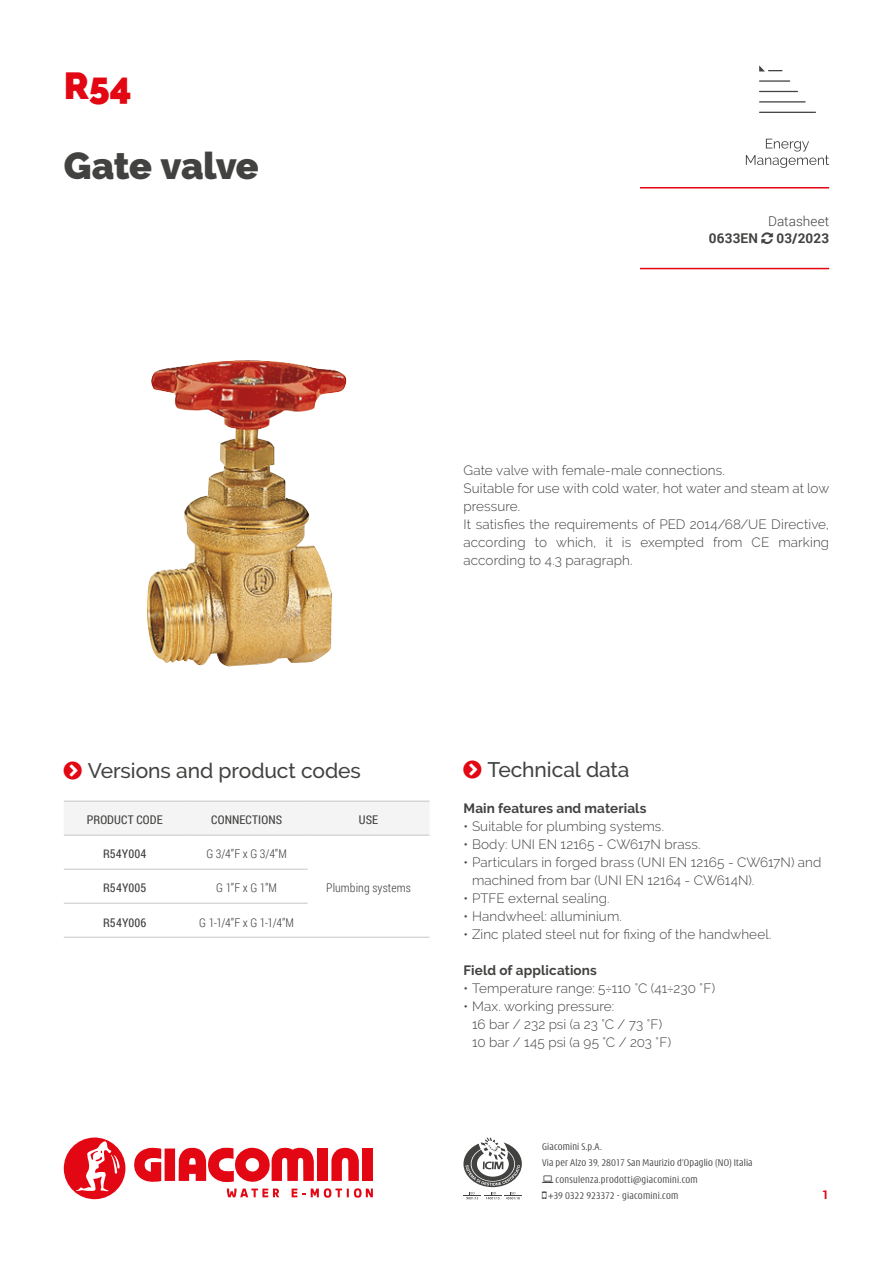
<style>
.page{position:relative;width:893px;height:1263px;background:#fff}
.page>*{position:absolute;margin:0;border:0;box-sizing:border-box;transform-origin:0 0}
.t1{font:900 37.5px "Raleway";letter-spacing:-.01em;color:#424241}
.t2{font:900 37.5px "Raleway";color:#e30613}
.t3{font:500 21px "Raleway";letter-spacing:-.005em;color:#424241}
.t4{font:300 13.5px/18px "Raleway";letter-spacing:.005em;color:#424241}
.t5{font:700 13.5px "Raleway";letter-spacing:.01em;color:#424241}
.t6{font:700 13.5px "Roboto";letter-spacing:.015em;color:#424241}
.t7{font:300 13.5px "Roboto";letter-spacing:.005em;color:#424241}
.t8{font:300 12px "Roboto Condensed";letter-spacing:.01em;color:#424241}
.t9{font:12px "Roboto Condensed";letter-spacing:.01em;color:#424241}
.t10{font:700 12px "Roboto";color:#e30613}
.t11{font:300 condensed 10.5px "Modena";letter-spacing:.02em;color:#424241}
</style>
<div class="page">
<svg style="left:134px;top:1148px;width:27px;height:34px"></svg>
<div style="left:165px;top:1148px;width:10px;height:33px;background:#e30613"></div>
<div style="left:317px;top:1148px;width:11px;height:33px;background:#e30613"></div>
<svg style="left:331px;top:1147px;width:28px;height:34px"></svg>
<div style="left:362px;top:1148px;width:11px;height:33px;background:#e30613"></div>
<svg style="left:179px;top:1147px;width:135px;height:35px"></svg>
<svg style="left:292px;top:1188px;width:13px;height:9px"></svg>
<svg style="left:311px;top:1188px;width:62px;height:10px"></svg>
<svg style="left:227px;top:1188px;width:52px;height:9px"></svg>
<svg style="left:64px;top:1137px;width:62px;height:62px"></svg>
<svg style="left:463px;top:1137px;width:59px;height:62px"></svg>
<hr style="left:640px;top:187px;width:189px;height:1px;background:#e30613">
<hr style="left:640px;top:268px;width:189px;height:1px;background:#e30613">
<svg style="left:759px;top:65px;width:57px;height:48px"></svg>
<svg style="left:746px;top:139px;width:83px;height:29px"></svg>
<img style="left:147px;top:360px;width:199px;height:306px">
<svg style="left:64px;top:802px;width:365px;height:135px"></svg>
<hr style="left:64px;top:801px;width:122px;height:1px;background:#c6c6c6">
<hr style="left:186px;top:801px;width:122px;height:1px;background:#c6c6c6">
<hr style="left:308px;top:801px;width:121px;height:1px;background:#c6c6c6">
<hr style="left:64px;top:835px;width:122px;height:1px;background:#c6c6c6">
<hr style="left:186px;top:835px;width:122px;height:1px;background:#c6c6c6">
<hr style="left:308px;top:835px;width:121px;height:1px;background:#c6c6c6">
<hr style="left:64px;top:869px;width:122px;height:1px;background:#c6c6c6">
<hr style="left:186px;top:869px;width:122px;height:1px;background:#c6c6c6">
<hr style="left:64px;top:903px;width:122px;height:1px;background:#c6c6c6">
<hr style="left:186px;top:903px;width:122px;height:1px;background:#c6c6c6">
<hr style="left:64px;top:937px;width:122px;height:1px;background:#c6c6c6">
<hr style="left:186px;top:937px;width:122px;height:1px;background:#c6c6c6">
<hr style="left:308px;top:937px;width:121px;height:1px;background:#c6c6c6">
<h1 class="t2" style="left:64px;top:64px;width:69px">R54</h1>
<h1 class="t1" style="left:64px;top:144px;width:196px">Gate valve</h1>
<p class="t7" style="left:768px;top:212px;width:63px">Datasheet</p>
<p class="t6" style="left:709px;top:228px;width:51px">0633EN</p>
<p class="t6" style="left:776px;top:228px;width:54px">03/2023</p>
<p class="t4" style="left:463px;top:461px;width:367px">Gate valve with female-male connections.<br>Suitable for use with cold water, hot water and steam at low pressure.<br>It satisfies the requirements of PED 2014/68/UE Directive, according to which, it is exempted from CE marking according to 4.3 paragraph.</p>
<h2 class="t3" style="left:88px;top:758px;width:275px">Versions and product codes</h2>
<p class="t9" style="left:87px;top:812px;width:78px">PRODUCT CODE</p>
<p class="t9" style="left:211px;top:812px;width:72px">CONNECTIONS</p>
<p class="t9" style="left:359px;top:812px;width:21px">USE</p>
<p class="t9" style="left:103px;top:846px;width:45px">R54Y004</p>
<p class="t8" style="left:206px;top:846px;width:82px">G 3/4”F x G 3/4”M</p>
<p class="t9" style="left:103px;top:880px;width:45px">R54Y005</p>
<p class="t8" style="left:216px;top:880px;width:62px">G 1”F x G 1”M</p>
<p class="t8" style="left:326px;top:880px;width:86px">Plumbing systems</p>
<p class="t9" style="left:103px;top:914px;width:45px">R54Y006</p>
<p class="t8" style="left:199px;top:914px;width:96px">G 1-1/4”F x G 1-1/4”M</p>
<h2 class="t3" style="left:487px;top:757px;width:144px">Technical data</h2>
<p class="t5" style="left:463px;top:800px;width:185px">Main features and materials</p>
<p class="t4" style="left:463px;top:817px;width:202px">• Suitable for plumbing systems.</p>
<p class="t4" style="left:463px;top:835px;width:239px">• Body: UNI EN 12165 - CW617N brass.</p>
<p class="t4" style="left:472px;top:853px;width:351px;text-indent:-9px">• Particulars in forged brass (UNI EN 12165 - CW617N) and machined from bar (UNI EN 12164 - CW614N).</p>
<p class="t4" style="left:463px;top:889px;width:147px">• PTFE external sealing.</p>
<p class="t4" style="left:463px;top:907px;width:160px">• Handwheel: alluminium.</p>
<p class="t4" style="left:463px;top:925px;width:310px">• Zinc plated steel nut for fixing of the handwheel.</p>
<p class="t5" style="left:463px;top:962px;width:135px">Field of applications</p>
<p class="t4" style="left:463px;top:979px;width:253px">• Temperature range: 5÷110 °C (41÷230 °F)</p>
<p class="t4" style="left:472px;top:997px;width:201px;text-indent:-9px">• Max. working pressure:<br>16 bar / 232 psi (a 23 °C / 73 °F)<br>10 bar / 145 psi (a 95 °C / 203 °F)</p>
<p class="t11" style="left:542px;top:1141px;width:61px">Giacomini S.p.A.</p>
<p class="t11" style="left:542px;top:1158px;width:212px">Via per Alzo 39, 28017 San Maurizio d’Opaglio (NO) Italia</p>
<p class="t11" style="left:556px;top:1174px;width:144px">consulenza.prodotti@giacomini.com</p>
<p class="t11" style="left:549px;top:1191px;width:131px">+39 0322 923372 - giacomini.com</p>
<p class="t10" style="left:822px;top:1186px;width:8px">1</p>
</div>
